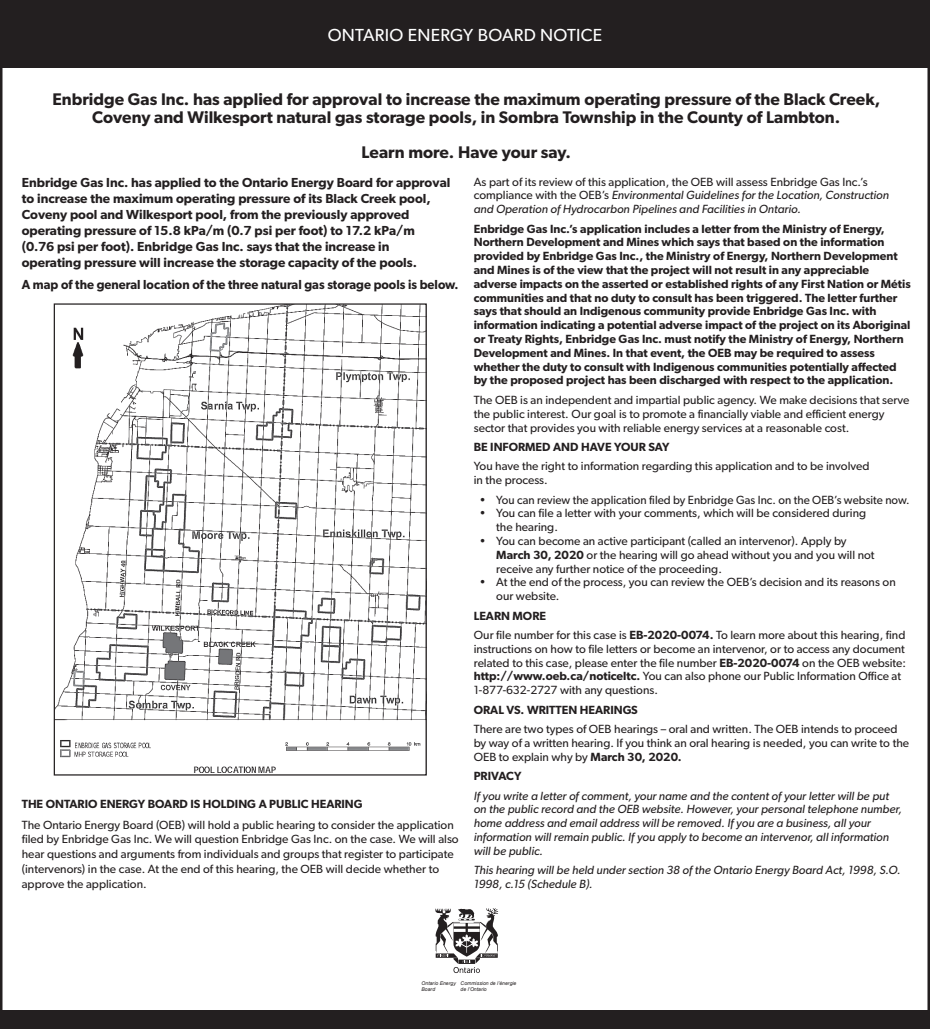
<style>
.page{position:relative;width:930px;height:1029px;background:#fff}
.page>*{position:absolute;margin:0;border:0;box-sizing:border-box;transform-origin:0 0}
.t1{font:17.5px "Gibson";letter-spacing:.015em;color:#fff}
.t2{font:600 16.88px/18.1px "Gibson";color:#231f20;text-align:center}
.t3{font:600 13.12px/16.1px "Gibson";color:#231f20}
.t4{font:600 13.12px "Gibson";color:#231f20;scale:.95 1}
.t5{font:11.88px/13.8px "Gibson";color:#231f20}
.t6{font:600 11.88px/13.8px "Gibson";color:#231f20}
.t7{font:italic 11.88px/13.8px "Gibson";color:#231f20}
.t8{font:italic 5.12px/6.1px "Arial";color:#231f20}
.s1{font-style:normal}
.s2{font-weight:600}
</style>
<div class="page">
<div style="left:0;top:0;width:930px;height:68px;background:#231f20"></div>
<div style="left:0;top:1010px;width:930px;height:18px;background:#231f20"></div>
<svg style="left:435px;top:908px;width:64px;height:66px"></svg>
<img style="left:56px;top:305px;width:369px;height:468px">
<h1 class="t1" style="left:328px;top:24px;width:276px">ONTARIO ENERGY BOARD NOTICE</h1>
<h2 class="t2" style="left:52px;top:89px;width:829px">Enbridge Gas Inc. has applied for approval to increase the maximum operating pressure of the Black Creek,<br>Coveny and Wilkesport natural gas storage pools, in Sombra Township in the County of Lambton.</h2>
<h2 class="t2" style="left:361px;top:143px;width:211px">Learn more. Have your say.</h2>
<p class="t3" style="left:22px;top:174px;width:430px">Enbridge Gas Inc. has applied to the Ontario Energy Board for approval to increase the maximum operating pressure of its Black Creek pool, Coveny pool and Wilkesport pool, from the previously approved operating pressure of 15.8 kPa/m (0.7 psi per foot) to 17.2 kPa/m (0.76 psi per foot). Enbridge Gas Inc. says that the increase in operating pressure will increase the storage capacity of the pools.</p>
<p class="t4" style="left:22px;top:276px;width:461px">A map of the general location of the three natural gas storage pools is below.</p>
<p class="t6" style="left:22px;top:797px;width:342px">THE ONTARIO ENERGY BOARD IS HOLDING A PUBLIC HEARING</p>
<p class="t5" style="left:22px;top:817px;width:438px;line-height:14.9px">The Ontario Energy Board (OEB) will hold a public hearing to consider the application filed by Enbridge Gas Inc. We will question Enbridge Gas Inc. on the case. We will also hear questions and arguments from individuals and groups that register to participate (intervenors) in the case. At the end of this hearing, the OEB will decide whether to approve the application.</p>
<p class="t7" style="left:474px;top:174px;width:417px"><span class="s1">As part of its review of this application, the OEB will assess Enbridge Gas Inc.’s compliance with the OEB’s</span> Environmental Guidelines for the Location, Construction and Operation of Hydrocarbon Pipelines and Facilities in Ontario.</p>
<p class="t6" style="left:474px;top:221px;width:438px">Enbridge Gas Inc.’s application includes a letter from the Ministry of Energy, Northern Development and Mines which says that based on the information provided by Enbridge Gas Inc., the Ministry of Energy, Northern Development and Mines is of the view that the project will not result in any appreciable adverse impacts on the asserted or established rights of any First Nation or Métis communities and that no duty to consult has been triggered. The letter further says that should an Indigenous community provide Enbridge Gas Inc. with information indicating a potential adverse impact of the project on its Aboriginal or Treaty Rights, Enbridge Gas Inc. must notify the Ministry of Energy, Northern Development and Mines. In that event, the OEB may be required to assess whether the duty to consult with Indigenous communities potentially affected by the proposed project has been discharged with respect to the application.</p>
<p class="t5" style="left:474px;top:393px;width:437px">The OEB is an independent and impartial public agency. We make decisions that serve the public interest. Our goal is to promote a financially viable and efficient energy sector that provides you with reliable energy services at a reasonable cost.</p>
<p class="t6" style="left:474px;top:440px;width:197px">BE INFORMED AND HAVE YOUR SAY</p>
<p class="t5" style="left:474px;top:459px;width:397px">You have the right to information regarding this application and to be involved in the process.</p>
<p class="t5" style="left:479px;top:492px;width:431px">• You can review the application filed by Enbridge Gas Inc. on the OEB’s website now.</p>
<p class="t5" style="left:496px;top:506px;width:371px;text-indent:-17px">• You can file a letter with your comments, which will be considered during the hearing.</p>
<p class="t5" style="left:496px;top:534px;width:380px;text-indent:-17px">• You can become an active participant (called an intervenor). Apply by<br><span class="s2">March 30, 2020</span> or the hearing will go ahead without you and you will not receive any further notice of the proceeding.</p>
<p class="t5" style="left:496px;top:575px;width:401px;text-indent:-17px">• At the end of the process, you can review the OEB’s decision and its reasons on our website.</p>
<p class="t5" style="left:474px;top:605px;width:433px;line-height:19.4px"><span class="s2">LEARN MORE<br></span>Our file number for this case is <span class="s2">EB-2020-0074.</span> To learn more about this hearing, find</p>
<p class="t5" style="left:474px;top:641px;width:434px">instructions on how to file letters or become an intervenor, or to access any document related to this case, please enter the file number <span class="s2">EB-2020-0074</span> on the OEB website: <span class="s2">http://www.oeb.ca/noticeltc.</span> You can also phone our Public Information Office at 1-877-632-2727 with any questions.</p>
<p class="t6" style="left:474px;top:702px;width:166px">ORAL VS. WRITTEN HEARINGS</p>
<p class="t5" style="left:474px;top:722px;width:437px">There are two types of OEB hearings – oral and written. The OEB intends to proceed by way of a written hearing. If you think an oral hearing is needed, you can write to the<br>OEB to explain why by <span class="s2">March 30, 2020.</span></p>
<p class="t6" style="left:474px;top:769px;width:49px">PRIVACY</p>
<p class="t7" style="left:474px;top:788px;width:429px">If you write a letter of comment, your name and the content of your letter will be put on the public record and the OEB website. However, your personal telephone number, home address and email address will be removed. If you are a business, all your information will remain public. If you apply to become an intervenor, all information will be public.</p>
<p class="t7" style="left:474px;top:863px;width:428px">This hearing will be held under section 38 of the Ontario Energy Board Act, 1998, S.O.<br>1998, c.15 (Schedule B).</p>
<p class="t8" style="left:421px;top:979px;width:36px">Ontario Energy<br>Board</p>
<p class="t8" style="left:461px;top:979px;width:57px">Commission de l’énergie de l’Ontario</p>
</div>
